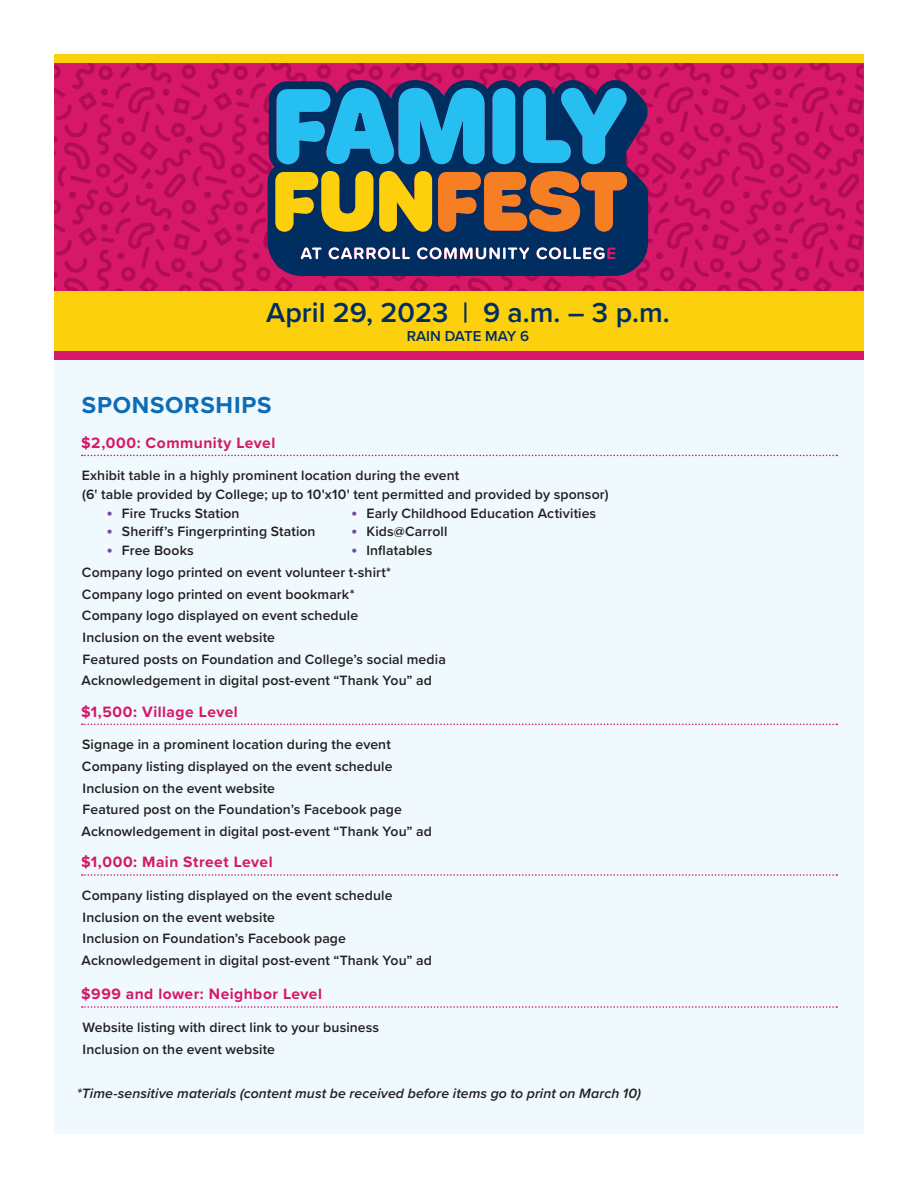
<style>
.page{position:relative;width:918px;height:1188px;background:#fff}
.page>*{position:absolute;margin:0;border:0;box-sizing:border-box;transform-origin:0 0}
.t1{font:600 28.5px "Proxima Nova";color:#002e60}
.t2{font:700 24px "Proxima Nova";letter-spacing:.03em;color:#0d6cb6}
.t3{font:700 15.6px "Proxima Nova";letter-spacing:.03em;color:#d51868}
.t4{font:600 15px "Proxima Nova";color:#002e60}
.t5{font:600 14.1px/21.8px "Proxima Nova";letter-spacing:.01em;color:#231f20}
.t6{font:italic 600 14.1px "Proxima Nova";letter-spacing:.005em;color:#231f20}
.s1{font-size:18px;color:#714b9e}
</style>
<div class="page">
<div style="left:54px;top:360px;width:810px;height:774px;background:#f0f9fd"></div>
<svg style="left:82px;top:455px;width:755px;height:1px"></svg>
<svg style="left:82px;top:724px;width:755px;height:1px"></svg>
<svg style="left:82px;top:874px;width:755px;height:2px"></svg>
<svg style="left:82px;top:1006px;width:755px;height:2px"></svg>
<img style="left:54px;top:63px;width:810px;height:229px">
<div style="left:54px;top:292px;width:810px;height:59px;background:#fcd00c"></div>
<div style="left:54px;top:351px;width:810px;height:9px;background:#d51868"></div>
<svg style="left:268px;top:80px;width:381px;height:196px;background:#1c2b61"></svg>
<div style="left:54px;top:54px;width:810px;height:9px;background:#fcd00c"></div>
<svg style="left:277px;top:88px;width:208px;height:76px;background:#1e94c6"></svg>
<div style="left:492px;top:88px;width:23px;height:76px;background:#25c0f1;border-radius:11px"></div>
<svg style="left:519px;top:88px;width:110px;height:77px;background:#187eb0"></svg>
<svg style="left:275px;top:171px;width:98px;height:61px;background:#a89828"></svg>
<svg style="left:379px;top:171px;width:53px;height:61px;background:#c4aa1f"></svg>
<svg style="left:438px;top:171px;width:189px;height:61px;background:#a16237"></svg>
<svg style="left:301px;top:247px;width:21px;height:12px"></svg>
<svg style="left:329px;top:247px;width:81px;height:12px"></svg>
<svg style="left:417px;top:247px;width:112px;height:12px"></svg>
<svg style="left:537px;top:247px;width:68px;height:12px"></svg>
<p class="t1" style="left:266px;top:291px;width:405px">April 29, 2023 | 9 a.m. – 3 p.m.</p>
<p class="t4" style="left:407px;top:325px;width:124px">RAIN DATE MAY 6</p>
<h2 class="t2" style="left:82px;top:388px;width:191px">SPONSORSHIPS</h2>
<p class="t3" style="left:81px;top:431px;width:196px">$2,000: Community Level</p>
<p class="t5" style="left:82px;top:466px;width:528px;line-height:18.8px">Exhibit table in a highly prominent location during the event<br>(6' table provided by College; up to 10'x10' tent permitted and provided by sponsor)</p>
<p class="t5" style="left:106px;top:502px;width:135px"><span class="s1">•</span> Fire Trucks Station</p>
<p class="t5" style="left:351px;top:502px;width:247px"><span class="s1">•</span> Early Childhood Education Activities</p>
<p class="t5" style="left:106px;top:520px;width:211px"><span class="s1">•</span> Sherif’s Fingerprinting Station</p>
<p class="t5" style="left:351px;top:520px;width:98px"><span class="s1">•</span> Kids@Carroll</p>
<p class="t5" style="left:106px;top:539px;width:89px"><span class="s1">•</span> Free Books</p>
<p class="t5" style="left:82px;top:539px;width:366px;text-indent:269px"><span class="s1">•</span> Infatables Company logo printed on event volunteer t-shirt* Company logo printed on event bookmark*<br>Company logo displayed on event schedule<br>Inclusion on the event website<br>Featured posts on Foundation and College’s social media Acknowledgement in digital post-event “Thank You” ad</p>
<p class="t3" style="left:81px;top:700px;width:158px">$1,500: Village Level</p>
<p class="t5" style="left:82px;top:733px;width:352px">Signage in a prominent location during the event Company listing displayed on the event schedule Inclusion on the event website<br>Featured post on the Foundation’s Facebook page Acknowledgement in digital post-event “Thank You” ad</p>
<p class="t3" style="left:81px;top:850px;width:193px">$1,000: Main Street Level</p>
<p class="t5" style="left:82px;top:884px;width:352px">Company listing displayed on the event schedule Inclusion on the event website<br>Inclusion on Foundation’s Facebook page Acknowledgement in digital post-event “Thank You” ad</p>
<p class="t3" style="left:81px;top:982px;width:242px">$999 and lower: Neighbor Level</p>
<p class="t5" style="left:82px;top:1016px;width:298px">Website listing with direct link to your business<br>Inclusion on the event website</p>
<p class="t6" style="left:77px;top:1083px;width:566px">*Time-sensitive materials (content must be received before items go to print on March 10)</p>
</div>
